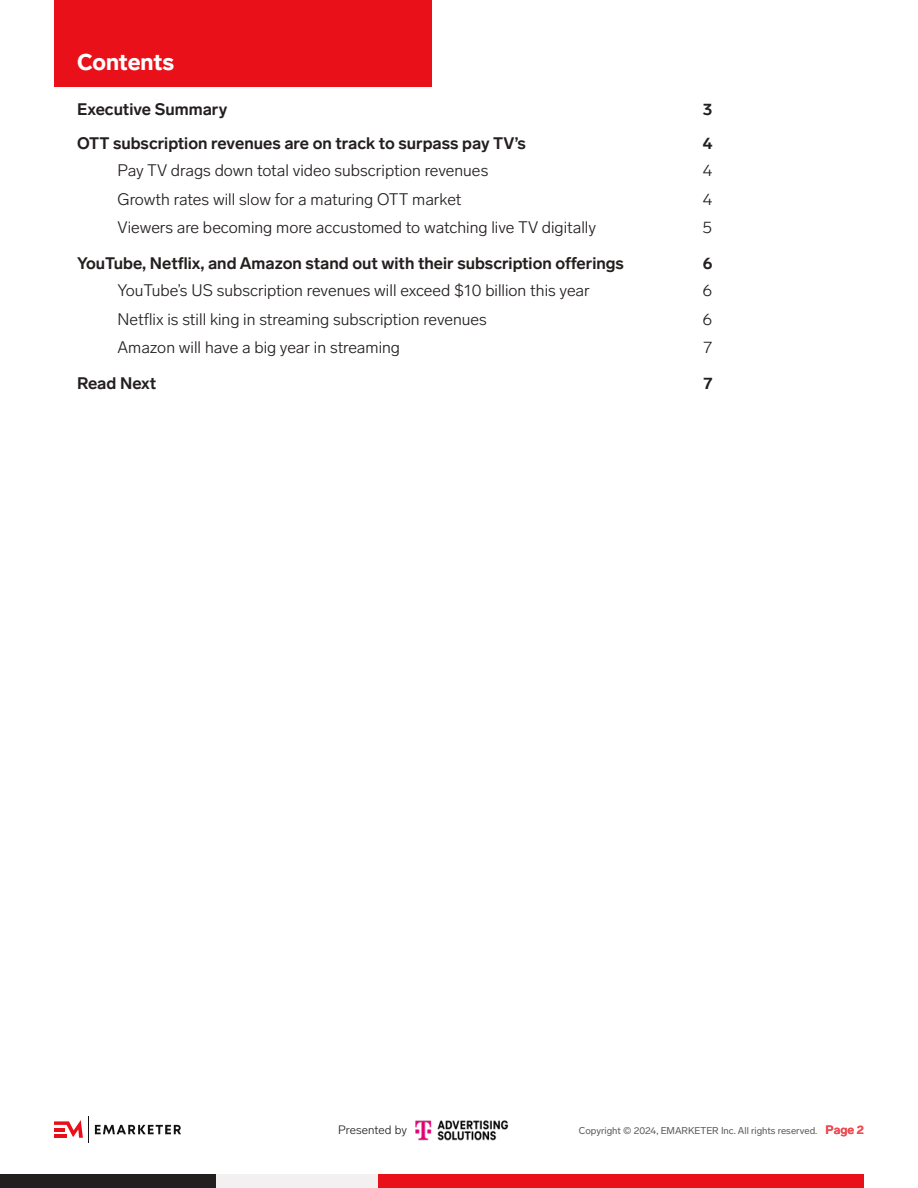
<style>
.page{position:relative;width:918px;height:1188px;background:#fff}
.page>*{position:absolute;margin:0;border:0;box-sizing:border-box;transform-origin:0 0}
.t1{font:900 22.5px "Lab Grotesque";color:#fff}
.t2{font:300 16.5px "Lab Grotesque";color:#241f1f}
.t3{font:700 16.5px "Lab Grotesque";color:#241f1f}
.t4{font:300 12px "Lab Grotesque";letter-spacing:.01em;color:#241f1f}
.t5{font:9.75px "Lab Grotesque";color:#5a5758}
.s1{font-weight:700;font-size:12px;color:#ee4c53}
</style>
<div class="page">
<div style="left:378px;top:1174px;width:486px;height:14px;background:#e91019"></div>
<div style="left:0;top:1174px;width:216px;height:14px;background:#241f1f"></div>
<div style="left:216px;top:1174px;width:162px;height:14px;background:#f2f0f1"></div>
<svg style="left:54px;top:1120px;width:29px;height:18px"></svg>
<svg style="left:94px;top:1124px;width:87px;height:11px"></svg>
<img style="left:415px;top:1120px;width:94px;height:21px">
<div style="left:54px;top:0;width:378px;height:86px;background:#e91019"></div>
<h1 class="t1" style="left:77px;top:48px;width:99px">Contents</h1>
<p class="t3" style="left:77px;top:99px;width:152px">Executive Summary</p>
<p class="t3" style="left:703px;top:99px;width:11px">3</p>
<p class="t3" style="left:77px;top:134px;width:450px">OTT subscription revenues are on track to surpass pay TV’s</p>
<p class="t3" style="left:703px;top:134px;width:11px">4</p>
<p class="t2" style="left:118px;top:161px;width:372px">Pay TV drags down total video subscription revenues</p>
<p class="t2" style="left:703px;top:161px;width:11px">4</p>
<p class="t2" style="left:118px;top:189px;width:346px">Growth rates will slow for a maturing OTT market</p>
<p class="t2" style="left:703px;top:189px;width:11px">4</p>
<p class="t2" style="left:118px;top:218px;width:480px">Viewers are becoming more accustomed to watching live TV digitally</p>
<p class="t2" style="left:703px;top:218px;width:11px">5</p>
<p class="t3" style="left:77px;top:254px;width:548px">YouTube, Netflix, and Amazon stand out with their subscription offerings</p>
<p class="t3" style="left:703px;top:254px;width:11px">6</p>
<p class="t2" style="left:118px;top:281px;width:474px">YouTube’s US subscription revenues will exceed $10 billion this year</p>
<p class="t2" style="left:703px;top:281px;width:11px">6</p>
<p class="t2" style="left:118px;top:309px;width:371px">Netflix is still king in streaming subscription revenues</p>
<p class="t2" style="left:703px;top:309px;width:11px">6</p>
<p class="t2" style="left:118px;top:338px;width:284px">Amazon will have a big year in streaming</p>
<p class="t2" style="left:704px;top:338px;width:10px">7</p>
<p class="t3" style="left:77px;top:374px;width:81px">Read Next</p>
<p class="t3" style="left:703px;top:374px;width:10px">7</p>
<p class="t4" style="left:338px;top:1123px;width:71px">Presented by</p>
<p class="t5" style="left:579px;top:1125px;width:287px">Copyright © 2024, EMARKETER Inc. All rights reserved. <span class="s1">Page 2</span></p>
</div>
